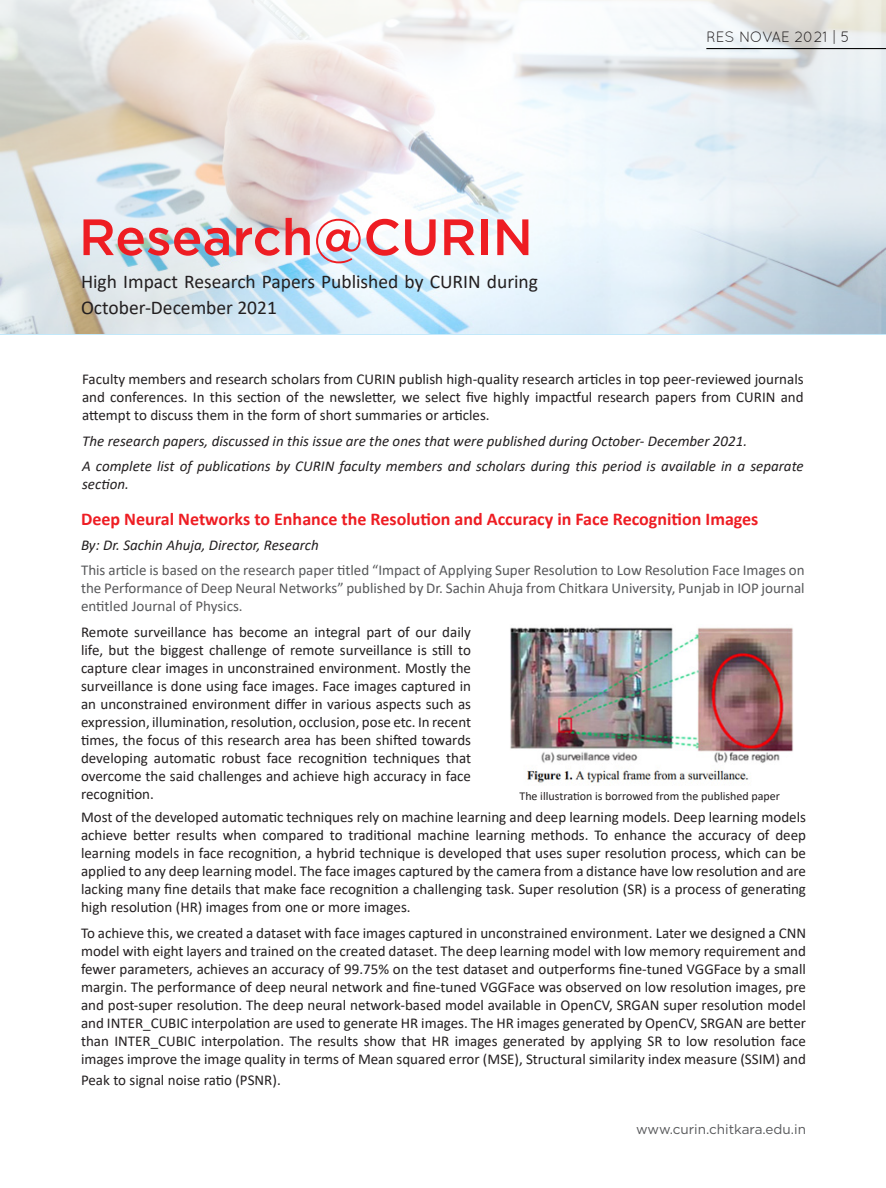
<style>
.page{position:relative;width:886px;height:1188px;background:#fff}
.page>*{position:absolute;margin:0;border:0;box-sizing:border-box;transform-origin:0 0}
.Paragraph{font:500 51px "Gotham";color:#ee1d23}
.Paragraph-2{font:19.5px/25.5px "Calibri";color:#231f20}
.Paragraph-3{font:700 18px "Calibri";color:#ee1d23}
.Paragraph-4{font:15px/18px "Calibri";color:#231f20;text-align:justify}
.Paragraph-5{font:italic 15px/18px "Calibri";color:#231f20}
.Paragraph-6{font:15px/17.7px "Calibri";color:#57585a;text-align:justify}
.Paragraph-7{font:15px "Quicksand";color:#231f20}
.Paragraph-8{font:13.5px "Gotham";color:#57585a}
.Paragraph-9{font:12px "Calibri";color:#231f20}
</style>
<div class="page">
<svg style="left:0;top:0;width:886px;height:335px"></svg>
<hr style="left:706px;top:48px;width:180px;height:1px;background:#000">
<img style="left:510px;top:627px;width:283px;height:156px">
<p class="Paragraph" style="left:79px;top:204px;width:455px">Research@CURIN</p>
<p class="Paragraph-2" style="left:81px;top:268px;width:458px">High Impact Research Papers Published by CURIN during<br>October-December 2021</p>
<p class="Paragraph-7" style="left:706px;top:28px;width:145px">RES NOVAE 2021 | 5</p>
<p class="Paragraph-4" style="left:82px;top:370px;width:723px">Faculty members and research scholars from CURIN publish high-quality research articles in top peer-reviewed journals and conferences. In this section of the newsletter, we select five highly impactful research papers from CURIN and attempt to discuss them in the form of short summaries or articles.</p>
<p class="Paragraph-5" style="left:82px;top:431px;width:666px">The research papers, discussed in this issue are the ones that were published during October- December 2021.</p>
<p class="Paragraph-5" style="left:82px;top:457px;width:723px">A complete list of publications by CURIN faculty members and scholars during this period is available in a separate section.</p>
<p class="Paragraph-3" style="left:81px;top:506px;width:679px">Deep Neural Networks to Enhance the Resolution and Accuracy in Face Recognition Images</p>
<p class="Paragraph-5" style="left:81px;top:535px;width:239px">By: Dr. Sachin Ahuja, Director, Research</p>
<p class="Paragraph-6" style="left:81px;top:561px;width:725px">This article is based on the research paper titled “Impact of Applying Super Resolution to Low Resolution Face Images on the Performance of Deep Neural Networks” published by Dr. Sachin Ahuja from Chitkara University, Punjab in IOP journal entitled Journal of Physics.</p>
<p class="Paragraph-4" style="left:81px;top:622px;width:391px">Remote surveillance has become an integral part of our daily life, but the biggest challenge of remote surveillance is still to capture clear images in unconstrained environment. Mostly the surveillance is done using face images. Face images captured in an unconstrained environment differ in various aspects such as expression, illumination, resolution, occlusion, pose etc. In recent times, the focus of this research area has been shifted towards developing automatic robust face recognition techniques that overcome the said challenges and achieve high accuracy in face recognition.</p>
<p class="Paragraph-9" style="left:519px;top:787px;width:262px">The illustration is borrowed from the published paper</p>
<p class="Paragraph-4" style="left:81px;top:808px;width:726px">Most of the developed automatic techniques rely on machine learning and deep learning models. Deep learning models achieve better results when compared to traditional machine learning methods. To enhance the accuracy of deep learning models in face recognition, a hybrid technique is developed that uses super resolution process, which can be applied to any deep learning model. The face images captured by the camera from a distance have low resolution and are lacking many fine details that make face recognition a challenging task. Super resolution (SR) is a process of generating high resolution (HR) images from one or more images.</p>
<p class="Paragraph-4" style="left:81px;top:924px;width:726px">To achieve this, we created a dataset with face images captured in unconstrained environment. Later we designed a CNN model with eight layers and trained on the created dataset. The deep learning model with low memory requirement and fewer parameters, achieves an accuracy of 99.75% on the test dataset and outperforms fine-tuned VGGFace by a small margin. The performance of deep neural network and fine-tuned VGGFace was observed on low resolution images, pre and post-super resolution. The deep neural network-based model available in OpenCV, SRGAN super resolution model and INTER_CUBIC interpolation are used to generate HR images. The HR images generated by OpenCV, SRGAN are better than INTER_CUBIC interpolation. The results show that HR images generated by applying SR to low resolution face images improve the image quality in terms of Mean squared error (MSE), Structural similarity index measure (SSIM) and</p>
<p class="Paragraph-4" style="left:81px;top:1071px;width:201px">Peak to signal noise ratio (PSNR).</p>
<p class="Paragraph-8" style="left:636px;top:1121px;width:171px">www.curin.chitkara.edu.in</p>
</div>
